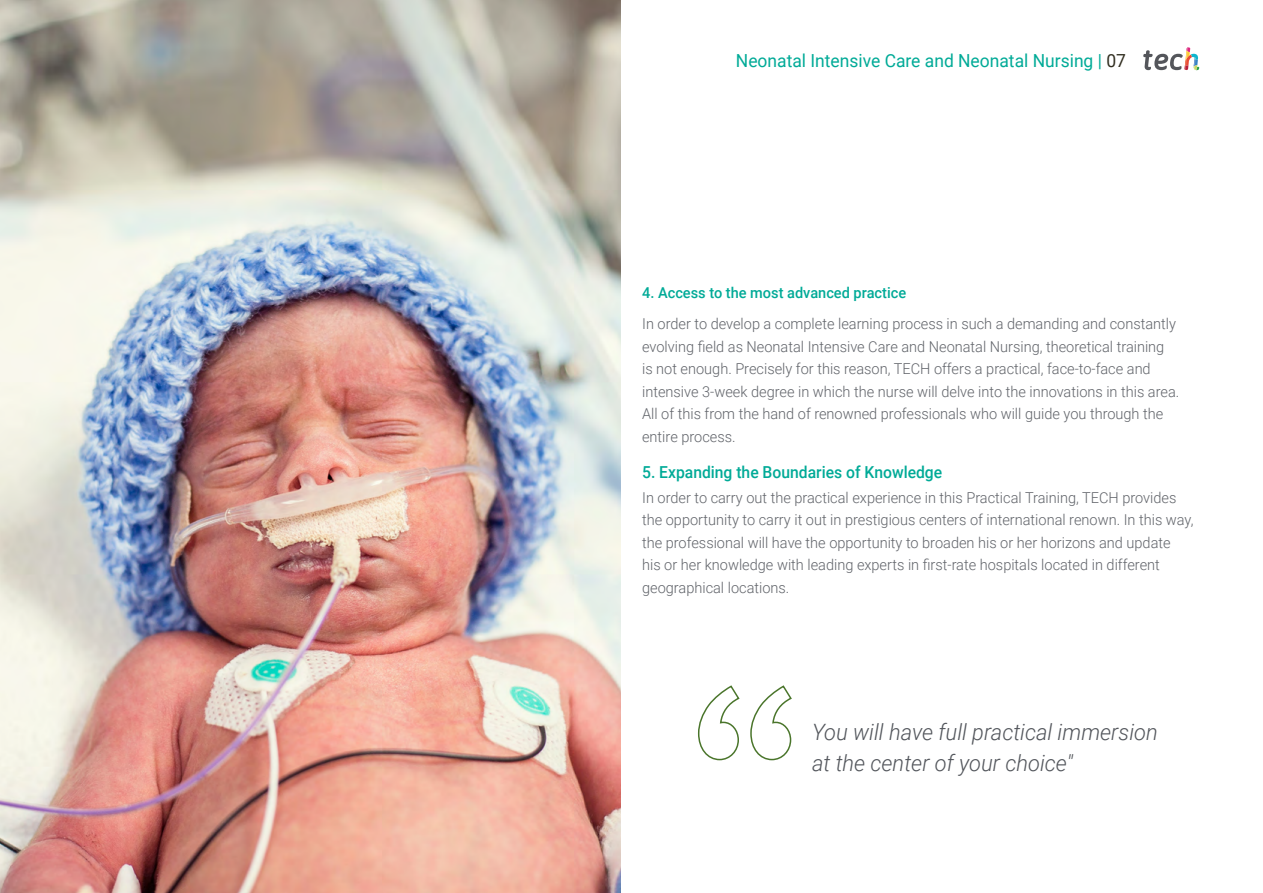
<style>
.page{position:relative;width:1263px;height:893px;background:#fff}
.page>*{position:absolute;margin:0;border:0;box-sizing:border-box;transform-origin:0 0}
.t1{font:italic 300 22.5px/31.5px "Roboto";color:#52555b}
.t2{font:18px "Roboto";color:#00aa97}
.t3{font:500 16.5px "Roboto";color:#00aa97;scale:.95 1}
.t4{font:300 15px/22.5px "Roboto";color:#61646a}
.t5{font:500 15px "Roboto";color:#00aa97}
.s1{color:#312e20}
</style>
<div class="page">
<img style="left:0;top:0;width:621px;height:893px">
<svg style="left:698px;top:685px;width:94px;height:76px"></svg>
<svg style="left:1143px;top:47px;width:56px;height:24px"></svg>
<p class="t2" style="left:736px;top:48px;width:391px">Neonatal Intensive Care and Neonatal Nursing | <span class="s1">07</span></p>
<p class="t5" style="left:642px;top:282px;width:266px">4. Access to the most advanced practice</p>
<p class="t4" style="left:642px;top:312px;width:539px">In order to develop a complete learning process in such a demanding and constantly evolving field as Neonatal Intensive Care and Neonatal Nursing, theoretical training<br>is not enough. Precisely for this reason, TECH offers a practical, face-to-face and intensive 3-week degree in which the nurse will delve into the innovations in this area.<br>All of this from the hand of renowned professionals who will guide you through the entire process.</p>
<p class="t3" style="left:642px;top:461px;width:317px">5. Expanding the Boundaries of Knowledge</p>
<p class="t4" style="left:642px;top:486px;width:553px">In order to carry out the practical experience in this Practical Training, TECH provides the opportunity to carry it out in prestigious centers of international renown. In this way, the professional will have the opportunity to broaden his or her horizons and update<br>his or her knowledge with leading experts in first-rate hospitals located in different geographical locations.</p>
<h1 class="t1" style="left:812px;top:715px;width:347px">You will have full practical immersion at the center of your choice"</h1>
</div>
